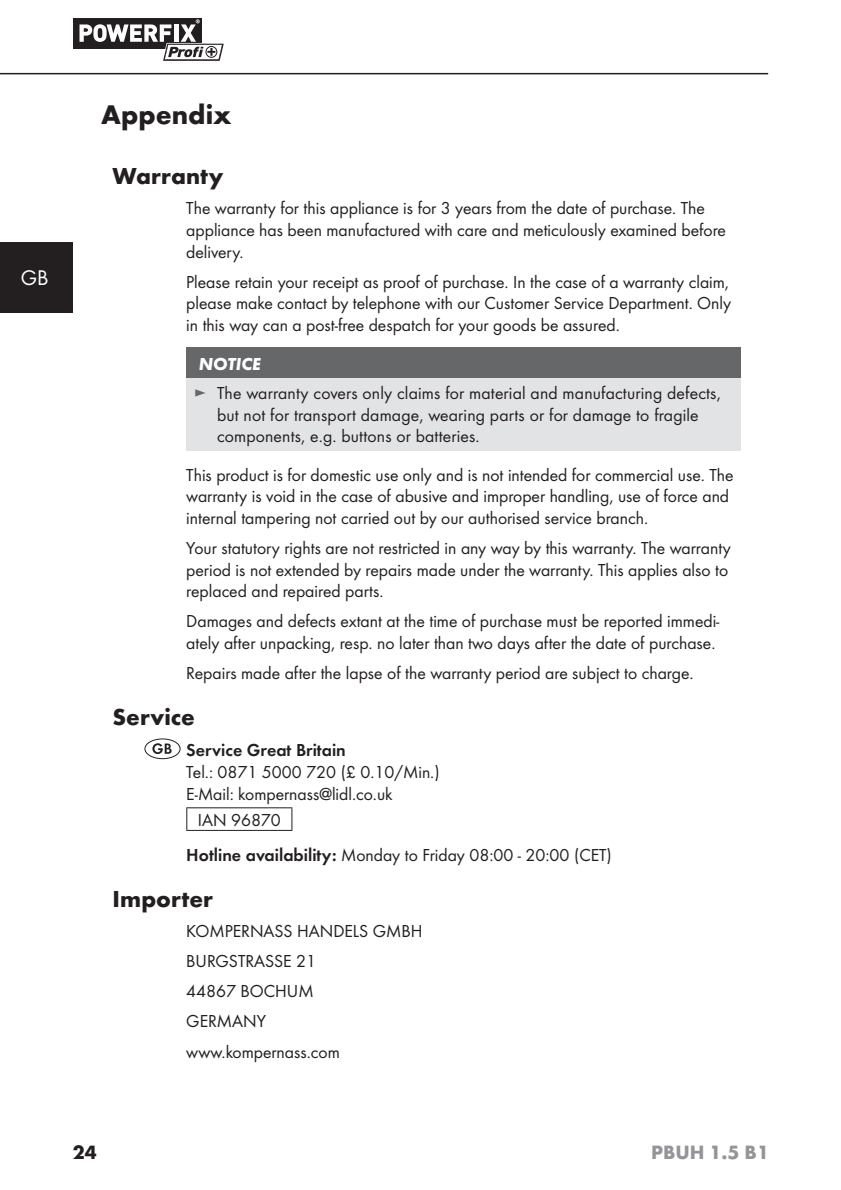
<style>
.page{position:relative;width:841px;height:1190px;background:#fff}
.page>*{position:absolute;margin:0;border:0;box-sizing:border-box;transform-origin:0 0}
.t1{font:700 28px "Futura";color:#231f20}
.t2{font:700 24px "Futura";color:#231f20}
.t3{font:22px "Futura Boo";color:#fff}
.t4{font:700 20px "Futura";color:#939598}
.t5{font:700 20px "Futura";color:#231f20}
.t6{font:18px/21.6px "Futura Boo";color:#231f20}
.t7{font:18px "Futura Dem";color:#231f20}
.t8{font:italic 700 18px "Futura";color:#fff}
.s1{color:#656769}
.s2{font-family:"Futura Dem"}
</style>
<div class="page">
<hr style="left:0;top:73px;width:768px;height:1px;background:#231f20">
<div style="left:0;top:242px;width:73px;height:71px;background:#231f20"></div>
<svg style="left:73px;top:18px;width:151px;height:43px"></svg>
<div style="left:186px;top:347px;width:554px;height:30px;background:#656769"></div>
<div style="left:186px;top:377px;width:554px;height:73px;background:#e2e3e4"></div>
<div style="left:145px;top:738px;width:35px;height:20px;border:1px solid #231f20;border-radius:50%"></div>
<svg style="left:152px;top:743px;width:20px;height:10px"></svg>
<hr style="left:186px;top:807px;width:106px;height:1px;background:#231f20">
<svg style="left:186px;top:808px;width:1px;height:21px"></svg>
<svg style="left:291px;top:808px;width:1px;height:21px"></svg>
<hr style="left:186px;top:829px;width:106px;height:1px;background:#231f20">
<p class="t3" style="left:21px;top:267px;width:29px">GB</p>
<h1 class="t1" style="left:101px;top:104px;width:132px">Appendix</h1>
<h2 class="t2" style="left:113px;top:167px;width:112px">Warranty</h2>
<p class="t6" style="left:186px;top:198px;width:541px">The warranty for this appliance is for 3 years from the date of purchase. The appliance has been manufactured with care and meticulously examined before delivery.</p>
<p class="t6" style="left:186px;top:272px;width:546px;text-align:justify">Please retain your receipt as proof of purchase. In the case of a warranty claim, please make contact by telephone with our Customer Service Department. Only in this way can a post-free despatch for your goods be assured.</p>
<p class="t8" style="left:199px;top:352px;width:64px">NOTICE</p>
<p class="t6" style="left:217px;top:383px;width:505px;text-indent:-23px"><span class="s1">►</span> The warranty covers only claims for material and manufacturing defects, but not for transport damage, wearing parts or for damage to fragile components, e.g. buttons or batteries.</p>
<p class="t6" style="left:186px;top:464px;width:548px">This product is for domestic use only and is not intended for commercial use. The warranty is void in the case of abusive and improper handling, use of force and internal tampering not carried out by our authorised service branch.</p>
<p class="t6" style="left:186px;top:538px;width:546px">Your statutory rights are not restricted in any way by this warranty. The warranty period is not extended by repairs made under the warranty. This applies also to replaced and repaired parts.</p>
<p class="t6" style="left:186px;top:611px;width:535px">Damages and defects extant at the time of purchase must be reported immedi&shy;ately after unpacking, resp. no later than two days after the date of purchase.</p>
<p class="t6" style="left:186px;top:663px;width:509px">Repairs made after the lapse of the warranty period are subject to charge.</p>
<h2 class="t2" style="left:113px;top:707px;width:84px">Service</h2>
<p class="t7" style="left:186px;top:739px;width:161px">Service Great Britain</p>
<p class="t6" style="left:186px;top:761px;width:255px">Tel.: 0871 5000 720 (£ 0.10/Min.)<br>E-Mail: kompernass@lidl.co.uk</p>
<p class="t6" style="left:186px;top:803px;width:427px;line-height:35.2px;text-indent:12px">IAN 96870<br><span class="s2">Hotline availability:</span> Monday to Friday 08:00 - 20:00 (CET)</p>
<h2 class="t2" style="left:113px;top:889px;width:102px">Importer</h2>
<p class="t6" style="left:186px;top:916px;width:238px;line-height:30.2px">KOMPERNASS HANDELS GMBH<br>BURGSTRASSE 21<br>44867 BOCHUM<br>GERMANY www.kompernass.com</p>
<p class="t5" style="left:73px;top:1144px;width:25px">24</p>
<p class="t4" style="left:651px;top:1143px;width:119px">PBUH 1.5 B1</p>
</div>
